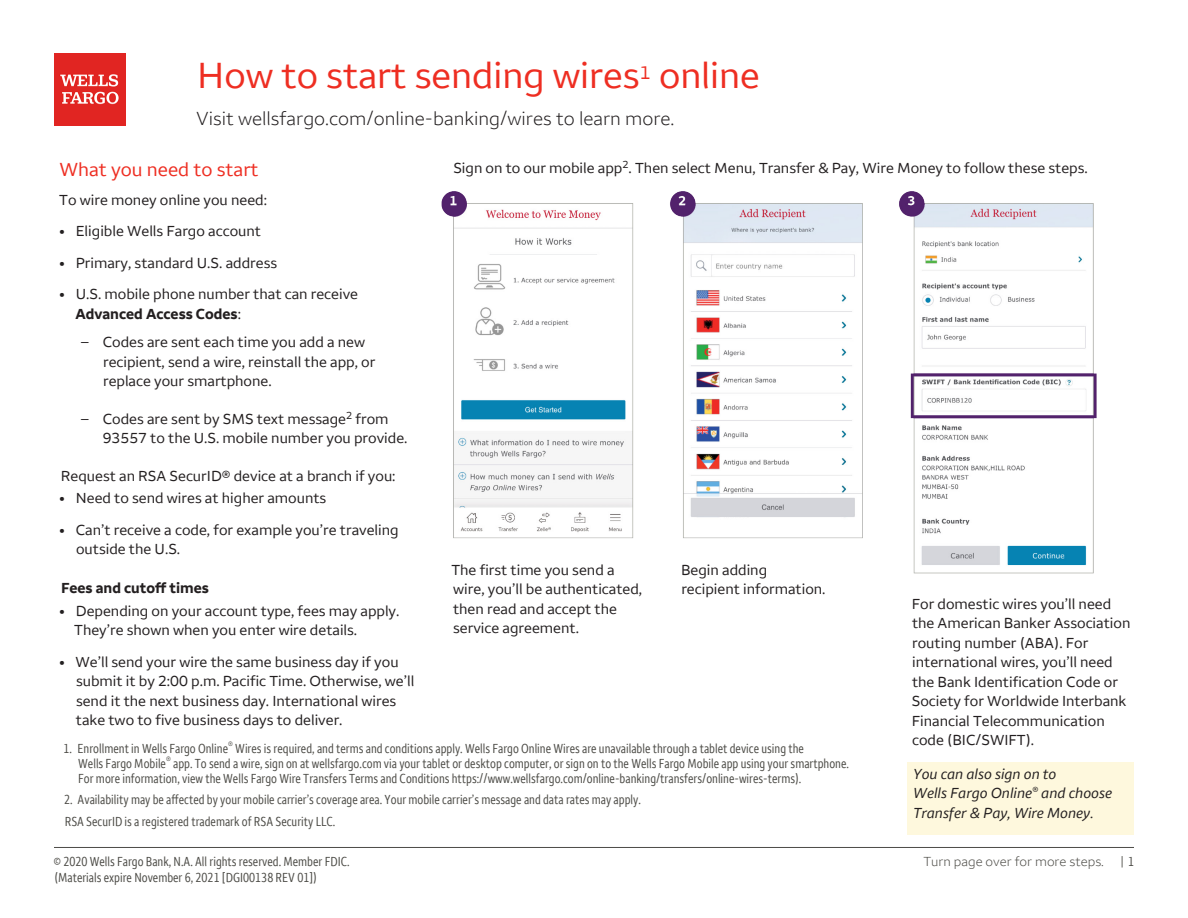
<style>
.page{position:relative;width:1188px;height:918px;background:#fff}
.page>*{position:absolute;margin:0;border:0;box-sizing:border-box;transform-origin:0 0}
.Headline_25_33_-_H1{font:37.5px "Wells Fargo Sans";color:#ee2e22}
.website__H2{font:300 19.5px "Wells Fargo Sans";color:#231f20}
.Headline_descriptor{font:19.5px "Wells Fargo Sans";color:#ee2e22}
.Body___p{font:15px/19.5px "Wells Fargo Sans";color:#231f20}
.Bullet_list_bullet{font:15px/19.5px "Wells Fargo Sans";color:#231f20}
.Bullet_list_en_dash{font:15px/19.5px "Wells Fargo Sans";color:#231f20}
.Body___p-2{font:italic 15px/19.5px "Wells Fargo Sans";color:#231f20}
.Paragraph_header_10{font:700 15px "Wells Fargo Sans";color:#231f20}
.Disclosures___p{font:condensed 13.5px/15px "Wells Fargo Sans";color:#4c4b46}
.WF_Sans_Light_9_11{font:300 13.5px "Wells Fargo Sans";color:#4c4b46}
.s1{font-weight:700}
</style>
<div class="page">
<img style="left:54px;top:125px;width:1080px;height:723px">
<img style="left:54px;top:53px;width:72px;height:72px">
<h1 class="Headline_25_33_-_H1" style="left:197px;top:52px;width:564px">How to start sending wires<sup>1</sup> online</h1>
<h2 class="website__H2" style="left:196px;top:107px;width:480px">Visit wellsfargo.com/online-banking/wires to learn more.</h2>
<h3 class="Headline_descriptor" style="left:59px;top:158px;width:201px">What you need to start</h3>
<p class="Body___p" style="left:59px;top:190px;width:209px">To wire money online you need:</p>
<p class="Bullet_list_bullet" style="left:59px;top:221px;width:203px">• Eligible Wells Fargo account</p>
<p class="Bullet_list_bullet" style="left:59px;top:253px;width:220px">• Primary, standard U.S. address</p>
<p class="Bullet_list_bullet" style="left:75px;top:284px;width:284px;text-indent:-16px">• U.S. mobile phone number that can receive<br><span class="s1">Advanced Access Codes</span>:</p>
<p class="Bullet_list_en_dash" style="left:103px;top:332px;width:274px;text-indent:-22px">– Codes are sent each time you add a new recipient, send a wire, reinstall the app, or replace your smartphone.</p>
<p class="Bullet_list_en_dash" style="left:103px;top:409px;width:306px;text-indent:-22px">– Codes are sent by SMS text message<sup>2</sup> from<br>93557 to the U.S. mobile number you provide.</p>
<p class="Body___p" style="left:61px;top:466px;width:336px">Request an RSA SecurID® device at a branch if you:</p>
<p class="Bullet_list_bullet" style="left:59px;top:488px;width:269px">• Need to send wires at higher amounts</p>
<p class="Bullet_list_bullet" style="left:76px;top:520px;width:324px;text-indent:-17px">• Can’t receive a code, for example you’re traveling outside the U.S.</p>
<h4 class="Paragraph_header_10" style="left:61px;top:579px;width:149px">Fees and cutoff times</h4>
<p class="Body___p" style="left:74px;top:601px;width:327px;text-indent:-15px">• Depending on your account type, fees may apply.<br>They’re shown when you enter wire details.</p>
<p class="Body___p" style="left:76px;top:652px;width:340px;text-indent:-17px">• We’ll send your wire the same business day if you submit it by 2:00 p.m. Pacific Time. Otherwise, we’ll send it the next business day. International wires take two to five business days to deliver.</p>
<p class="Body___p" style="left:453px;top:158px;width:636px">Sign on to our mobile app<sup>2</sup>. Then select Menu, Transfer &amp; Pay, Wire Money to follow these steps.</p>
<p class="Body___p" style="left:451px;top:560px;width:192px">The first time you send a wire, you’ll be authenticated, then read and accept the service agreement.</p>
<p class="Body___p" style="left:681px;top:560px;width:146px">Begin adding recipient information.</p>
<p class="Body___p" style="left:912px;top:594px;width:220px">For domestic wires you’ll need the American Banker Association routing number (ABA). For international wires, you’ll need the Bank Identification Code or<br>Society for Worldwide Interbank<br>Financial Telecommunication code (BIC/SWIFT).</p>
<p class="Body___p-2" style="left:913px;top:764px;width:200px">You can also sign on to<br>Wells Fargo Online<sup>®</sup> and choose<br>Transfer &amp; Pay, Wire Money.</p>
<p class="Disclosures___p" style="left:78px;top:740px;width:772px;text-indent:-15px">1. Enrollment in Wells Fargo Online<sup>®</sup> Wires is required, and terms and conditions apply. Wells Fargo Online Wires are unavailable through a tablet device using the<br>Wells Fargo Mobile<sup>®</sup> app. To send a wire, sign on at wellsfargo.com via your tablet or desktop computer, or sign on to the Wells Fargo Mobile app using your smartphone.<br>For more information, view the Wells Fargo Wire Transfers Terms and Conditions https://www.wellsfargo.com/online-banking/transfers/online-wires-terms).</p>
<p class="Disclosures___p" style="left:64px;top:792px;width:578px">2. Availability may be affected by your mobile carrier’s coverage area. Your mobile carrier’s message and data rates may apply.</p>
<p class="Disclosures___p" style="left:65px;top:814px;width:272px">RSA SecurID is a registered trademark of RSA Security LLC.</p>
<p class="Disclosures___p" style="left:53px;top:854px;width:298px">© 2020 Wells Fargo Bank, N.A. All rights reserved. Member FDIC.</p>
<p class="Disclosures___p" style="left:1121px;top:854px;width:15px">| 1</p>
<p class="Disclosures___p" style="left:54px;top:870px;width:264px">(Materials expire November 6, 2021 [DGI00138 REV 01])</p>
<p class="WF_Sans_Light_9_11" style="left:923px;top:854px;width:182px">Turn page over for more steps.</p>
</div>
